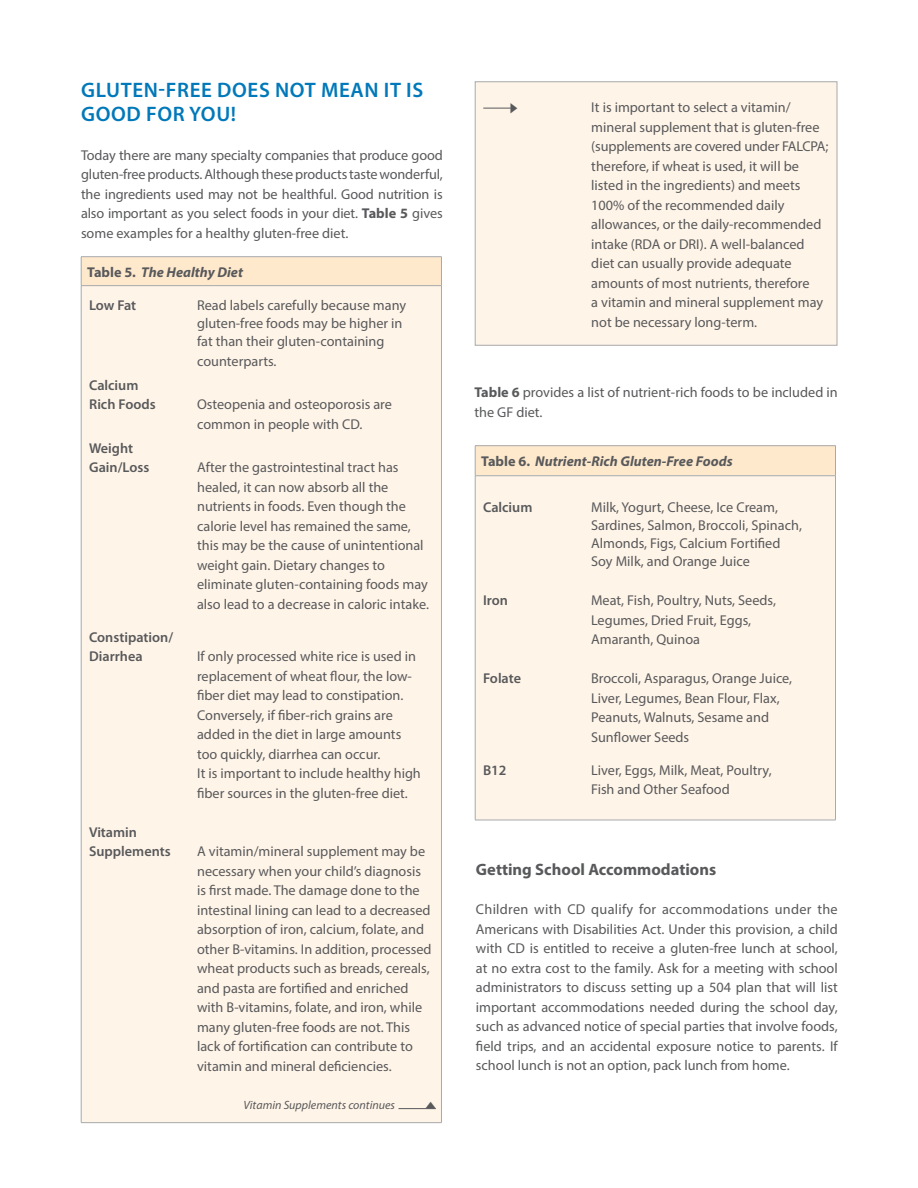
<style>
.page{position:relative;width:918px;height:1188px;background:#fff}
.page>*{position:absolute;margin:0;border:0;box-sizing:border-box;transform-origin:0 0}
.t1{font:600 21px/24px "Myriad Pro";letter-spacing:.03em;color:#0078b9}
.t2{font:700 16.5px "Myriad Pro";color:#58595b}
.t3{font:14.25px/19.5px "Myriad Pro";color:#58595b}
.t4{font:600 14.25px/19.5px "Myriad Pro";color:#58595b}
.t5{font:italic 700 14.25px "Myriad Pro";color:#58595b}
.t6{font:italic 12px "Myriad Pro";color:#58595b}
.s1{font-weight:700}
.s2{font-style:normal}
</style>
<div class="page">
<div style="left:81px;top:257px;width:360px;height:29px;background:#ffe9cd"></div>
<div style="left:81px;top:286px;width:360px;height:837px;background:#fff4e8"></div>
<hr style="left:81px;top:256px;width:361px;height:1px;background:#a7a9ac">
<svg style="left:81px;top:257px;width:1px;height:28px"></svg>
<svg style="left:441px;top:257px;width:1px;height:28px"></svg>
<hr style="left:81px;top:285px;width:361px;height:1px;background:#a7a9ac">
<hr style="left:81px;top:286px;width:1px;height:836px;background:#a7a9ac">
<hr style="left:441px;top:286px;width:1px;height:836px;background:#a7a9ac">
<hr style="left:81px;top:1122px;width:361px;height:1px;background:#a7a9ac">
<div style="left:475px;top:82px;width:362px;height:263px;background:#fff4e8;border:1px solid #a7a9ac"></div>
<div style="left:475px;top:446px;width:361px;height:30px;background:#ffe9cd"></div>
<div style="left:475px;top:476px;width:361px;height:344px;background:#fff4e8"></div>
<hr style="left:475px;top:445px;width:361px;height:1px;background:#a7a9ac">
<hr style="left:475px;top:446px;width:1px;height:30px;background:#a7a9ac">
<hr style="left:835px;top:446px;width:1px;height:30px;background:#a7a9ac">
<hr style="left:475px;top:475px;width:361px;height:1px;background:#a7a9ac">
<hr style="left:475px;top:476px;width:1px;height:344px;background:#a7a9ac">
<hr style="left:835px;top:476px;width:1px;height:344px;background:#a7a9ac">
<hr style="left:475px;top:820px;width:361px;height:1px;background:#a7a9ac">
<hr style="left:399px;top:1108px;width:37px;height:1px;background:#58595b">
<svg style="left:483px;top:107px;width:28px;height:2px"></svg>
<h1 class="t1" style="left:81px;top:77px;width:344px">GLUTEN-FREE DOES NOT MEAN IT IS<br>GOOD FOR YOU!</h1>
<p class="t3" style="left:81px;top:145px;width:363px;text-align:justify">Today there are many specialty companies that produce good gluten-free products. Although these products taste wonderful, the ingredients used may not be healthful. Good nutrition is also important as you select foods in your diet. <span class="s1">Table 5</span> gives some examples for a healthy gluten-free diet.</p>
<p class="t5" style="left:87px;top:262px;width:157px"><span class="s2">Table 5.</span> The Healthy Diet</p>
<p class="t4" style="left:89px;top:295px;width:49px">Low Fat</p>
<p class="t3" style="left:197px;top:296px;width:211px;line-height:18px">Read labels carefully because many gluten-free foods may be higher in fat than their gluten-containing</p>
<p class="t3" style="left:197px;top:351px;width:81px">counterparts.</p>
<p class="t4" style="left:89px;top:375px;width:68px">Calcium<br>Rich Foods</p>
<p class="t3" style="left:197px;top:395px;width:196px">Osteopenia and osteoporosis are common in people with CD.</p>
<p class="t4" style="left:89px;top:438px;width:62px">Weight<br>Gain/Loss</p>
<p class="t4" style="left:89px;top:627px;width:86px">Constipation/<br>Diarrhea</p>
<p class="t4" style="left:89px;top:822px;width:83px">Vitamin<br>Supplements</p>
<p class="t3" style="left:197px;top:458px;width:233px">After the gastrointestinal tract has healed, it can now absorb all the nutrients in foods. Even though the calorie level has remained the same, this may be the cause of unintentional weight gain. Dietary changes to eliminate gluten-containing foods may also lead to a decrease in caloric intake.</p>
<p class="t3" style="left:197px;top:647px;width:225px">If only processed white rice is used in replacement of wheat flour, the low&shy;fiber diet may lead to constipation.<br>Conversely, if fiber-rich grains are added in the diet in large amounts too quickly, diarrhea can occur.<br>It is important to include healthy high fiber sources in the gluten-free diet.</p>
<p class="t3" style="left:197px;top:842px;width:236px">A vitamin/mineral supplement may be necessary when your child’s diagnosis is first made. The damage done to the intestinal lining can lead to a decreased absorption of iron, calcium, folate, and other B-vitamins. In addition, processed wheat products such as breads, cereals, and pasta are fortified and enriched with B-vitamins, folate, and iron, while many gluten-free foods are not. This lack of fortification can contribute to vitamin and mineral deficiencies.</p>
<p class="t6" style="left:244px;top:1098px;width:153px">Vitamin Supplements continues</p>
<p class="t3" style="left:591px;top:97px;width:239px">It is important to select a vitamin/ mineral supplement that is gluten-free (supplements are covered under FALCPA; therefore, if wheat is used, it will be listed in the ingredients) and meets 100% of the recommended daily allowances, or the daily-recommended intake (RDA or DRI). A well-balanced diet can usually provide adequate amounts of most nutrients, therefore<br>a vitamin and mineral supplement may not be necessary long-term.</p>
<p class="t3" style="left:474px;top:383px;width:365px"><span class="s1">Table 6</span> provides a list of nutrient-rich foods to be included in the GF diet.</p>
<p class="t5" style="left:481px;top:452px;width:253px"><span class="s2">Table 6.</span> Nutrient-Rich Gluten-Free Foods</p>
<p class="t4" style="left:483px;top:497px;width:51px">Calcium</p>
<p class="t3" style="left:591px;top:498px;width:212px;line-height:18px">Milk, Yogurt, Cheese, Ice Cream, Sardines, Salmon, Broccoli, Spinach, Almonds, Figs, Calcium Fortified Soy Milk, and Orange Juice</p>
<p class="t4" style="left:483px;top:590px;width:26px">Iron</p>
<p class="t3" style="left:591px;top:591px;width:186px">Meat, Fish, Poultry, Nuts, Seeds,<br>Legumes, Dried Fruit, Eggs,<br>Amaranth, Quinoa</p>
<p class="t4" style="left:483px;top:668px;width:39px">Folate</p>
<p class="t3" style="left:591px;top:669px;width:203px">Broccoli, Asparagus, Orange Juice,<br>Liver, Legumes, Bean Flour, Flax,<br>Peanuts, Walnuts, Sesame and<br>Sunflower Seeds</p>
<p class="t4" style="left:483px;top:760px;width:25px">B12</p>
<p class="t3" style="left:591px;top:760px;width:182px">Liver, Eggs, Milk, Meat, Poultry,<br>Fish and Other Seafood</p>
<p class="t2" style="left:476px;top:859px;width:242px">Getting School Accommodations</p>
<p class="t3" style="left:476px;top:900px;width:363px;text-align:justify">Children with CD qualify for accommodations under the Americans with Disabilities Act. Under this provision, a child with CD is entitled to receive a gluten-free lunch at school, at no extra cost to the family. Ask for a meeting with school administrators to discuss setting up a 504 plan that will list important accommodations needed during the school day, such as advanced notice of special parties that involve foods, field trips, and an accidental exposure notice to parents. If school lunch is not an option, pack lunch from home.</p>
</div>
